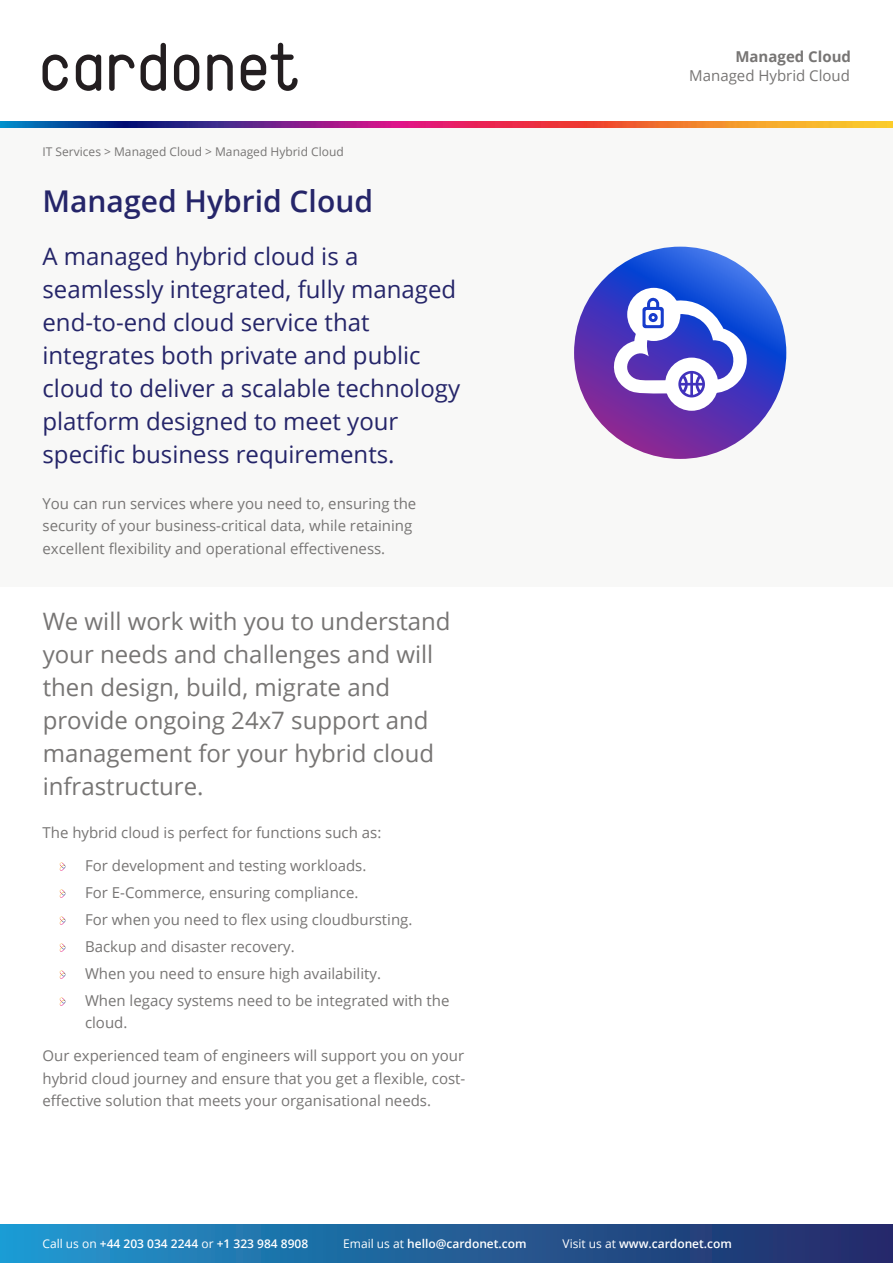
<style>
.page{position:relative;width:893px;height:1263px;background:#fff}
.page>*{position:absolute;margin:0;border:0;box-sizing:border-box;transform-origin:0 0}
.t1{font:600 30px "Open Sans";color:#252569}
.t2{font:24px/33px "Open Sans";color:#252569}
.t3{font:24px/33px "Open Sans";color:#777574}
.t4{font:15px/27px "Open Sans";color:#777574}
.t5{font:700 15px "Open Sans";color:#777574}
.t6{font:600 12px "Open Sans";color:#fff}
.t7{font:12px "Open Sans";color:#777574}
.s1{font-weight:400}
</style>
<div class="page">
<svg style="left:43px;top:55px;width:25px;height:36px"></svg>
<svg style="left:76px;top:55px;width:25px;height:36px"></svg>
<svg style="left:174px;top:55px;width:25px;height:36px"></svg>
<svg style="left:207px;top:55px;width:26px;height:36px"></svg>
<svg style="left:141px;top:43px;width:25px;height:48px"></svg>
<svg style="left:109px;top:55px;width:26px;height:36px"></svg>
<svg style="left:241px;top:43px;width:57px;height:48px"></svg>
<div style="left:0;top:128px;width:893px;height:459px;background:#f8f8f7"></div>
<div style="left:0;top:1225px;width:893px;height:38px;background:linear-gradient(to right,#2099cf,#242765)"></div>
<svg style="left:60px;top:862px;width:6px;height:9px"></svg>
<svg style="left:60px;top:943px;width:6px;height:9px"></svg>
<svg style="left:60px;top:889px;width:6px;height:9px"></svg>
<svg style="left:60px;top:916px;width:6px;height:9px"></svg>
<svg style="left:60px;top:970px;width:6px;height:9px"></svg>
<svg style="left:60px;top:997px;width:6px;height:9px"></svg>
<img style="left:0;top:122px;width:893px;height:6px">
<svg style="left:574px;top:247px;width:212px;height:212px;background:#4c3dbb"></svg>
<div style="left:665px;top:358px;width:53px;height:53px;background:#fff;border-radius:50%"></div>
<svg style="left:611px;top:289px;width:144px;height:108px"></svg>
<p class="t7" style="left:43px;top:147px;width:303px">IT Services &gt; Managed Cloud &gt; Managed Hybrid Cloud</p>
<h1 class="t1" style="left:43px;top:189px;width:332px">Managed Hybrid Cloud</h1>
<h2 class="t2" style="left:43px;top:242px;width:419px">A managed hybrid cloud is a seamlessly integrated, fully managed end-to-end cloud service that integrates both private and public cloud to deliver a scalable technology platform designed to meet your specific business requirements.</h2>
<p class="t4" style="left:43px;top:494px;width:375px;line-height:22.5px">You can run services where you need to, ensuring the security of your business-critical data, while retaining excellent flexibility and operational effectiveness.</p>
<h2 class="t3" style="left:43px;top:607px;width:409px">We will work with you to understand your needs and challenges and will then design, build, migrate and provide ongoing 24x7 support and management for your hybrid cloud infrastructure.</h2>
<p class="t4" style="left:43px;top:820px;width:340px">The hybrid cloud is perfect for functions such as:</p>
<p class="t4" style="left:85px;top:853px;width:366px">For development and testing workloads.<br>For E-Commerce, ensuring compliance.<br>For when you need to flex using cloudbursting.<br>Backup and disaster recovery.<br>When you need to ensure high availability.<br>When legacy systems need to be integrated with the</p>
<p class="t4" style="left:85px;top:1011px;width:44px">cloud.</p>
<p class="t4" style="left:43px;top:1046px;width:424px;line-height:22.5px;text-align:justify">Our experienced team of engineers will support you on your hybrid cloud journey and ensure that you get a flexible, cost&shy;effective solution that meets your organisational needs.</p>
<p class="t5" style="left:735px;top:50px;width:117px">Managed Cloud</p>
<p class="t4" style="left:689px;top:64px;width:162px">Managed Hybrid Cloud</p>
<p class="t6" style="left:43px;top:1239px;width:267px"><span class="s1">Call us on</span> +44 203 034 2244 <span class="s1">or</span> +1 323 984 8908</p>
<p class="t6" style="left:343px;top:1239px;width:185px"><span class="s1">Email us at</span> hello@cardonet.com</p>
<p class="t6" style="left:563px;top:1239px;width:171px"><span class="s1">Visit us at</span> www.cardonet.com</p>
</div>
